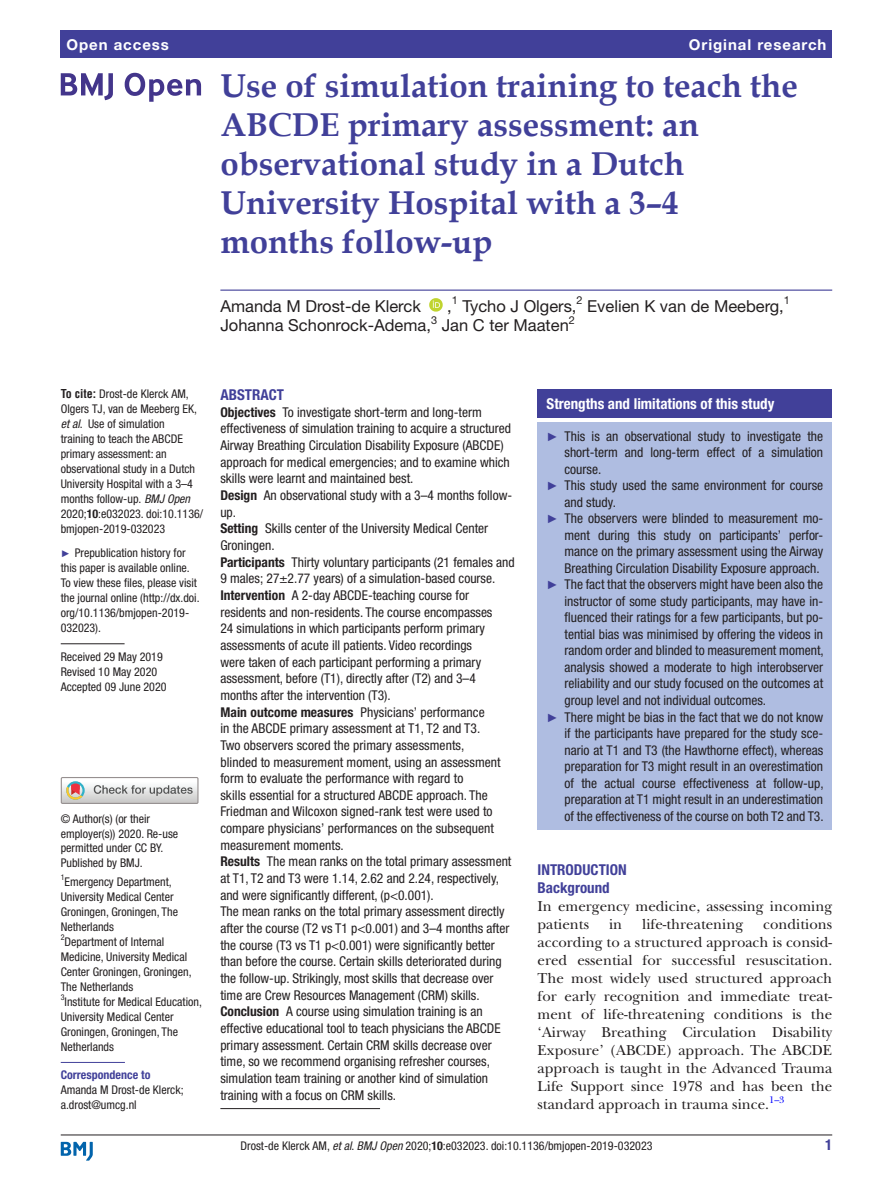
<style>
.page{position:relative;width:893px;height:1191px;background:#fff}
.page>*{position:absolute;margin:0;border:0;box-sizing:border-box;transform-origin:0 0}
.t1{font:700 33px/39px "Book Antiqua";color:#414099}
.t2{font:16.5px "Helvetica Neue LT Std";color:#231f20}
.t3{font:15px/18px "New Baskerville";color:#231f20}
.t4{font:700 condensed 15px "Helvetica Neue LT Std";color:#fff}
.t5{font:700 condensed 15px/18px "Helvetica Neue LT Std";color:#414099}
.t6{font:700 15px "Helvetica Neue LT Std";letter-spacing:.065em;color:#fff}
.t7{font:condensed 13.5px/16.6px "Helvetica Neue LT Std";color:#231f20}
.t8{font:condensed 12px/15px "Helvetica Neue LT Std";color:#231f20}
.t9{font:700 condensed 12px "Helvetica Neue LT Std";color:#414099}
.t10{font:10.95px "Helvetica Neue LT Std";color:#231f20}
.t11{font:condensed 7.95px "Helvetica Neue LT Std";color:#231f20}
.s1{font-family:"Helvetica LT Std";font-weight:700}
.s2{font-style:italic}
.s3{font-weight:700}
.s4{font-family:"Arial";font-stretch:normal;font-size:9.75px;color:#414099}
.s5{font-family:"Arial";font-stretch:normal;font-size:12px;color:#414099}
</style>
<div class="page">
<hr style="left:61px;top:1134px;width:771px;height:1px;background:#231f20">
<svg style="left:61px;top:1141px;width:32px;height:19px"></svg>
<div style="left:61px;top:31px;width:771px;height:27px;background:#414099"></div>
<hr style="left:220px;top:289px;width:612px;height:2px;background:#414099">
<svg style="left:429px;top:298px;width:14px;height:14px"></svg>
<hr style="left:61px;top:643px;width:64px;height:1px;background:#231f20">
<hr style="left:61px;top:1062px;width:64px;height:1px;background:#414099">
<svg style="left:61px;top:73px;width:52px;height:27px"></svg>
<svg style="left:125px;top:73px;width:76px;height:29px"></svg>
<div style="left:61px;top:777px;width:138px;height:27px;border:1px solid #969090"></div>
<svg style="left:61px;top:777px;width:137px;height:26px"></svg>
<hr style="left:220px;top:1108px;width:160px;height:1px;background:#231f20">
<div style="left:538px;top:389px;width:294px;height:29px;background:#414099"></div>
<div style="left:538px;top:422px;width:294px;height:407px;background:#afbde1"></div>
<p class="t6" style="left:66px;top:35px;width:104px">Open access</p>
<p class="t6" style="left:689px;top:35px;width:139px">Original research</p>
<h1 class="t1" style="left:220px;top:66px;width:579px">Use of simulation training to teach the<br>ABCDE primary assessment: an observational study in a Dutch<br>University Hospital with a 3–4 months follow-up</h1>
<p class="t2" style="left:220px;top:296px;width:202px">Amanda M Drost-de Klerck</p>
<p class="t2" style="left:447px;top:296px;width:6px">,</p>
<p class="t10" style="left:452px;top:294px;width:8px">1</p>
<p class="t2" style="left:462px;top:296px;width:115px">Tycho J Olgers,</p>
<p class="t10" style="left:576px;top:294px;width:8px">2</p>
<p class="t2" style="left:587px;top:296px;width:198px">Evelien K van de Meeberg,</p>
<p class="t10" style="left:784px;top:294px;width:8px">1</p>
<p class="t2" style="left:220px;top:315px;width:212px">Johanna Schonrock-Adema,</p>
<p class="t10" style="left:431px;top:313px;width:8px">3</p>
<p class="t2" style="left:442px;top:315px;width:129px">Jan C ter Maaten</p>
<p class="t10" style="left:569px;top:313px;width:8px">2</p>
<p class="t8" style="left:61px;top:386px;width:144px"><span class="s1">To cite:</span> Drost-de Klerck AM,<br>Olgers TJ, van de Meeberg EK, <span class="s2">et al</span>. Use of simulation<br>training to teach the ABCDE primary assessment: an observational study in a Dutch<br>University Hospital with a 3–4 months follow-up. <span class="s2">BMJ Open<br></span>2020;<span class="s3">10</span>:e032023. doi:10.1136/ bmjopen-2019-032023</p>
<p class="t8" style="left:61px;top:545px;width:140px"><span class="s4">►</span> Prepublication history for this paper is available online.<br>To view these files, please visit the journal online (http://dx.doi. org/10.1136/bmjopen-2019-<br>032023).</p>
<p class="t8" style="left:61px;top:649px;width:107px">Received 29 May 2019<br>Revised 10 May 2020<br>Accepted 09 June 2020</p>
<p class="t8" style="left:61px;top:812px;width:119px;line-height:14.4px">© Author(s) (or their employer(s)) 2020. Re-use permitted under CC BY.<br>Published by BMJ.</p>
<p class="t11" style="left:61px;top:873px;width:5px">1</p>
<p class="t8" style="left:61px;top:874px;width:119px;text-indent:4px">Emergency Department,<br>University Medical Center<br>Groningen, Groningen, The<br>Netherlands</p>
<p class="t11" style="left:61px;top:933px;width:5px">2</p>
<p class="t8" style="left:61px;top:934px;width:143px;text-indent:4px">Department of Internal<br>Medicine, University Medical<br>Center Groningen, Groningen,<br>The Netherlands<br><sup>3</sup>Institute for Medical Education,<br>University Medical Center<br>Groningen, Groningen, The<br>Netherlands</p>
<p class="t9" style="left:61px;top:1067px;width:91px">Correspondence to</p>
<p class="t8" style="left:61px;top:1082px;width:124px">Amanda M Drost-de Klerck; a.drost@umcg.nl</p>
<p class="t5" style="left:220px;top:385px;width:65px">ABSTRACT</p>
<p class="t7" style="left:220px;top:403px;width:296px"><span class="s3">Objectives</span> To investigate short-term and long-term effectiveness of simulation training to acquire a structured Airway Breathing Circulation Disability Exposure (ABCDE) approach for medical emergencies; and to examine which skills were learnt and maintained best.<br><span class="s3">Design</span> An observational study with a 3–4 months follow&shy;up.<br><span class="s3">Setting</span> Skills center of the University Medical Center Groningen.<br><span class="s3">Participants</span> Thirty voluntary participants (21 females and 9 males; 27±2.77 years) of a simulation-based course.<br><span class="s3">Intervention</span> A 2-day ABCDE-teaching course for residents and non-residents. The course encompasses<br>24 simulations in which participants perform primary assessments of acute ill patients. Video recordings<br>were taken of each participant performing a primary assessment, before (T1), directly after (T2) and 3–4 months after the intervention (T3).<br><span class="s3">Main outcome measures</span> Physicians’ performance<br>in the ABCDE primary assessment at T1, T2 and T3.<br>Two observers scored the primary assessments,<br>blinded to measurement moment, using an assessment form to evaluate the performance with regard to<br>skills essential for a structured ABCDE approach. The Friedman and Wilcoxon signed-rank test were used to compare physicians’ performances on the subsequent measurement moments.<br><span class="s3">Results</span> The mean ranks on the total primary assessment at T1, T2 and T3 were 1.14, 2.62 and 2.24, respectively, and were significantly different, (p&lt;0.001).<br>The mean ranks on the total primary assessment directly after the course (T2 vs T1 p&lt;0.001) and 3–4 months after the course (T3 vs T1 p&lt;0.001) were significantly better than before the course. Certain skills deteriorated during the follow-up. Strikingly, most skills that decrease over time are Crew Resources Management (CRM) skills.<br><span class="s3">Conclusion</span> A course using simulation training is an effective educational tool to teach physicians the ABCDE primary assessment. Certain CRM skills decrease over time, so we recommend organising refresher courses, simulation team training or another kind of simulation training with a focus on CRM skills.</p>
<p class="t4" style="left:547px;top:395px;width:229px">Strengths and limitations of this study</p>
<p class="t7" style="left:547px;top:428px;width:278px"><span class="s5">►</span> This is an observational study to investigate the</p>
<p class="t7" style="left:565px;top:444px;width:260px">short-term and long-term effect of a simulation</p>
<p class="t7" style="left:565px;top:461px;width:38px">course.</p>
<p class="t7" style="left:547px;top:477px;width:278px"><span class="s5">►</span> This study used the same environment for course</p>
<p class="t7" style="left:565px;top:494px;width:53px">and study.</p>
<p class="t7" style="left:547px;top:510px;width:278px"><span class="s5">►</span> The observers were blinded to measurement mo-</p>
<p class="t7" style="left:565px;top:527px;width:260px">ment during this study on participants’ perfor-</p>
<p class="t7" style="left:565px;top:543px;width:260px">mance on the primary assessment using the Airway</p>
<p class="t7" style="left:565px;top:560px;width:257px">Breathing Circulation Disability Exposure approach.</p>
<p class="t7" style="left:547px;top:576px;width:278px"><span class="s5">►</span> The fact that the observers might have been also the</p>
<p class="t7" style="left:565px;top:593px;width:260px">instructor of some study participants, may have in-</p>
<p class="t7" style="left:565px;top:609px;width:260px">fluenced their ratings for a few participants, but po-</p>
<p class="t7" style="left:565px;top:626px;width:260px">tential bias was minimised by offering the videos in</p>
<p class="t7" style="left:565px;top:642px;width:261px">random order and blinded to measurement moment,</p>
<p class="t7" style="left:565px;top:659px;width:260px">analysis showed a moderate to high interobserver</p>
<p class="t7" style="left:565px;top:675px;width:260px">reliability and our study focused on the outcomes at</p>
<p class="t7" style="left:565px;top:692px;width:203px">group level and not individual outcomes.</p>
<p class="t7" style="left:547px;top:708px;width:278px"><span class="s5">►</span> There might be bias in the fact that we do not know</p>
<p class="t7" style="left:565px;top:725px;width:260px">if the participants have prepared for the study sce-</p>
<p class="t7" style="left:565px;top:741px;width:260px">nario at T1 and T3 (the Hawthorne effect), whereas</p>
<p class="t7" style="left:565px;top:758px;width:260px">preparation for T3 might result in an overestimation</p>
<p class="t7" style="left:565px;top:774px;width:261px">of the actual course effectiveness at follow-up,</p>
<p class="t7" style="left:565px;top:791px;width:260px">preparation at T1 might result in an underestimation</p>
<p class="t7" style="left:565px;top:807px;width:261px">of the effectiveness of the course on both T2 and T3.</p>
<p class="t5" style="left:538px;top:860px;width:91px">INTRODUCTION<br>Background</p>
<p class="t3" style="left:538px;top:897px;width:296px">In emergency medicine, assessing incoming patients</p>
<p class="t3" style="left:538px;top:915px;width:296px;text-align:justify;text-indent:226px">conditions according to a structured approach is consid&shy;ered essential for successful resuscitation.<br>The most widely used structured approach for early recognition and immediate treat&shy;ment of life-threatening conditions is the ‘Airway Breathing Circulation Disability Exposure’ (ABCDE) approach. The ABCDE approach is taught in the Advanced Trauma Life Support since 1978 and has been the standard approach in trauma since.<sup>1–3</sup></p>
<p class="t3" style="left:609px;top:915px;width:15px">in</p>
<p class="t3" style="left:642px;top:915px;width:103px">life-threatening</p>
<p class="t8" style="left:240px;top:1137px;width:414px">Drost-de Klerck AM, <span class="s2">et al</span>. <span class="s2">BMJ Open</span> 2020;<span class="s3">10</span>:e032023. doi:10.1136/bmjopen-2019-032023</p>
<p class="t5" style="left:825px;top:1135px;width:9px">1</p>
</div>
